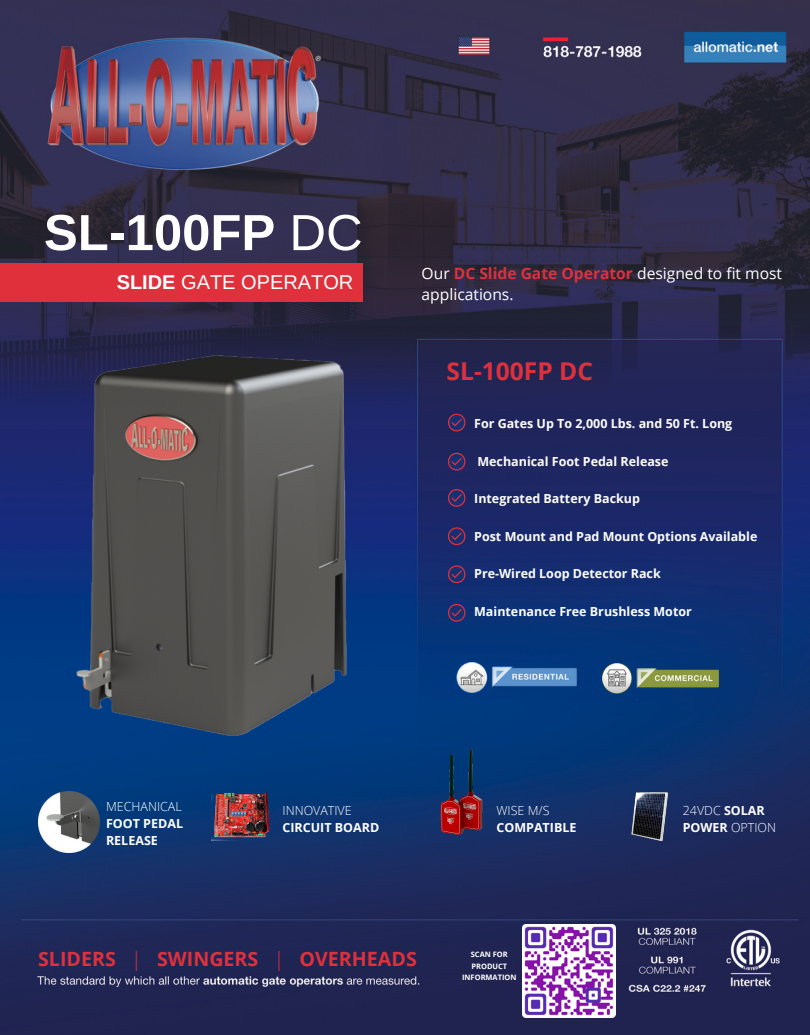
<style>
.page{position:relative;width:810px;height:1035px;background:#fff}
.page>*{position:absolute;margin:0;border:0;box-sizing:border-box;transform-origin:0 0}
.t1{font:700 50.75px "Arimo";color:#fff}
.t2{font:700 24.5px "Open Sans";color:#df303c}
.t3{font:20px "Arimo";color:#fff}
.t4{font:700 19.62px "Open Sans";color:#df303c}
.t5{font:15.62px/21.5px "Open Sans";color:#fff}
.t6{font:700 12.5px/16.9px "Open Sans";color:#fff}
.t7{font:300 12.5px/16.9px "Open Sans";color:#fff}
.t8{font:700 7.5px/11.2px "Open Sans";color:#fff;text-align:center}
.s1{font-weight:400}
.s2{font-weight:700}
.s3{font-weight:700;color:#df303c}
.s4{font-weight:300}
</style>
<div class="page">
<img style="left:0;top:0;width:810px;height:1035px">
<div style="left:0;top:263px;width:363px;height:39px;background:#df303c"></div>
<img style="left:457px;top:662px;width:120px;height:30px">
<svg style="left:445px;top:414px;width:23px;height:17px"></svg>
<svg style="left:445px;top:453px;width:23px;height:18px"></svg>
<svg style="left:445px;top:489px;width:23px;height:18px"></svg>
<svg style="left:445px;top:527px;width:23px;height:18px"></svg>
<svg style="left:445px;top:565px;width:23px;height:18px"></svg>
<svg style="left:445px;top:604px;width:23px;height:18px"></svg>
<img style="left:211px;top:788px;width:60px;height:53px">
<img style="left:433px;top:742px;width:64px;height:105px">
<img style="left:630px;top:791px;width:41px;height:50px">
<img style="left:76px;top:355px;width:270px;height:381px">
<img style="left:602px;top:664px;width:116px;height:36px">
<img style="left:38px;top:791px;width:61px;height:61px">
<img style="left:523px;top:925px;width:93px;height:93px">
<h1 class="t1" style="left:44px;top:204px;width:320px">SL-100FP <span class="s1">DC</span></h1>
<h3 class="t3" style="left:117px;top:271px;width:238px"><span class="s2">SLIDE</span> GATE OPERATOR</h3>
<p class="t5" style="left:422px;top:262px;width:362px">Our <span class="s3">DC Slide Gate Operator</span> designed to fit most applications.</p>
<h2 class="t2" style="left:447px;top:354px;width:148px">SL-100FP DC</h2>
<p class="t6" style="left:474px;top:415px;width:260px">For Gates Up To 2,000 Lbs. and 50 Ft. Long</p>
<p class="t6" style="left:477px;top:453px;width:193px">Mechanical Foot Pedal Release</p>
<p class="t6" style="left:474px;top:490px;width:167px">Integrated Battery Backup</p>
<p class="t6" style="left:474px;top:528px;width:285px">Post Mount and Pad Mount Options Available</p>
<p class="t6" style="left:474px;top:565px;width:188px">Pre-Wired Loop Detector Rack</p>
<p class="t6" style="left:474px;top:603px;width:219px">Maintenance Free Brushless Motor</p>
<p class="t7" style="left:106px;top:798px;width:77px">MECHANICAL</p>
<p class="t6" style="left:106px;top:815px;width:78px">FOOT PEDAL<br>RELEASE</p>
<p class="t7" style="left:283px;top:801px;width:71px">INNOVATIVE</p>
<p class="t6" style="left:283px;top:818px;width:98px">CIRCUIT BOARD</p>
<p class="t7" style="left:496px;top:801px;width:55px">WISE M/S</p>
<p class="t6" style="left:496px;top:818px;width:81px">COMPATIBLE</p>
<p class="t7" style="left:683px;top:801px;width:95px">24VDC <span class="s2">SOLAR<br>POWER</span> OPTION</p>
<h3 class="t4" style="left:38px;top:945px;width:380px">SLIDERS <span class="s4">|</span> SWINGERS <span class="s4">|</span> OVERHEADS</h3>
<p class="t8" style="left:462px;top:949px;width:56px">SCAN FOR<br>PRODUCT<br>INFORMATION</p>
</div>
